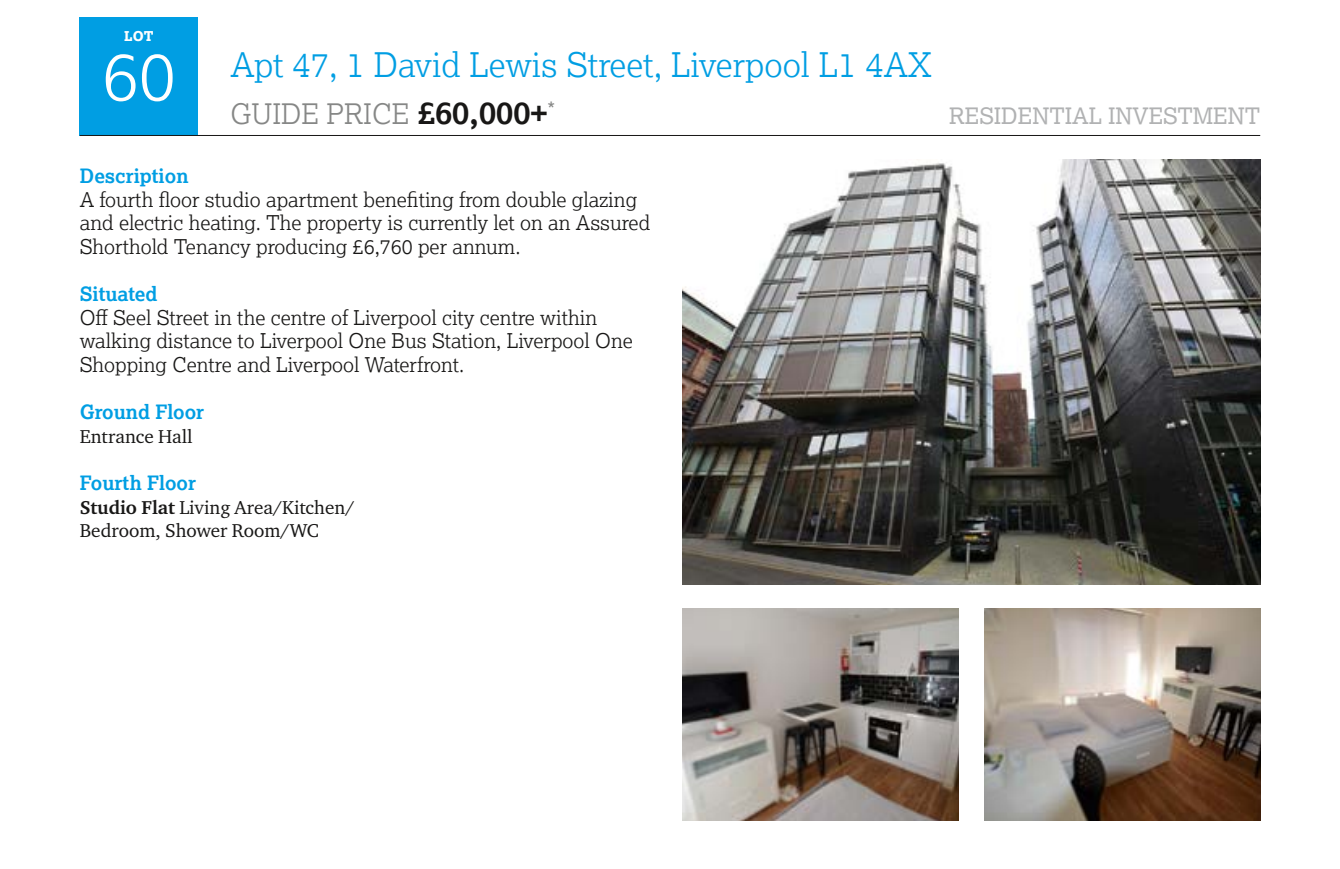
<style>
.page{position:relative;width:1340px;height:869px;background:#fff}
.page>*{position:absolute;margin:0;border:0;box-sizing:border-box;transform-origin:0 0}
.t1{font:300 67.5px "Lexia";color:#fff}
.t2{font:300 33.75px "Lexia";color:#009ee3}
.t3{font:300 28.12px "Lexia";color:#868786}
.t4{font:22.5px "Lexia";color:#b1b2b3}
.t5{font:300 20.25px/23.6px "Lexia";color:#181716}
.t6{font:700 19.8px "Lexia";color:#009ee3}
.t7{font:19.12px/23.6px "Charter ITC Pro";color:#181716}
.t8{font:800 13.5px "Lexia";color:#fff}
.s1{font-weight:700;font-size:31.5px;color:#181716}
.s2{font-weight:700}
</style>
<div class="page">
<div style="left:80px;top:18px;width:118px;height:118px;background:#009ee3"></div>
<hr style="left:80px;top:135px;width:1180px;height:1px;background:#181716">
<img style="left:682px;top:608px;width:276px;height:213px">
<img style="left:984px;top:608px;width:276px;height:213px">
<img style="left:682px;top:159px;width:578px;height:426px">
<p class="t8" style="left:124px;top:28px;width:31px">LOT</p>
<h1 class="t1" style="left:102px;top:33px;width:75px">60</h1>
<h2 class="t2" style="left:230px;top:43px;width:703px">Apt 47, 1 David Lewis Street, Liverpool L1 4AX</h2>
<h3 class="t3" style="left:230px;top:96px;width:326px">GUIDE PRICE <span class="s1">£60,000+</span><sup>*</sup></h3>
<p class="t4" style="left:949px;top:102px;width:313px">RESIDENTIAL INVESTMENT</p>
<p class="t6" style="left:80px;top:163px;width:110px">Description</p>
<p class="t5" style="left:80px;top:187px;width:572px">A fourth floor studio apartment benefiting from double glazing and electric heating. The property is currently let on an Assured<br>Shorthold Tenancy producing £6,760 per annum.</p>
<p class="t6" style="left:80px;top:281px;width:79px">Situated</p>
<p class="t5" style="left:80px;top:305px;width:554px">Off Seel Street in the centre of Liverpool city centre within walking distance to Liverpool One Bus Station, Liverpool One<br>Shopping Centre and Liverpool Waterfront.</p>
<p class="t6" style="left:80px;top:400px;width:126px">Ground Floor</p>
<p class="t7" style="left:80px;top:424px;width:114px">Entrance Hall</p>
<p class="t6" style="left:80px;top:470px;width:118px">Fourth Floor</p>
<p class="t7" style="left:80px;top:495px;width:276px"><span class="s2">Studio Flat</span> Living Area/Kitchen/<br>Bedroom, Shower Room/WC</p>
</div>
